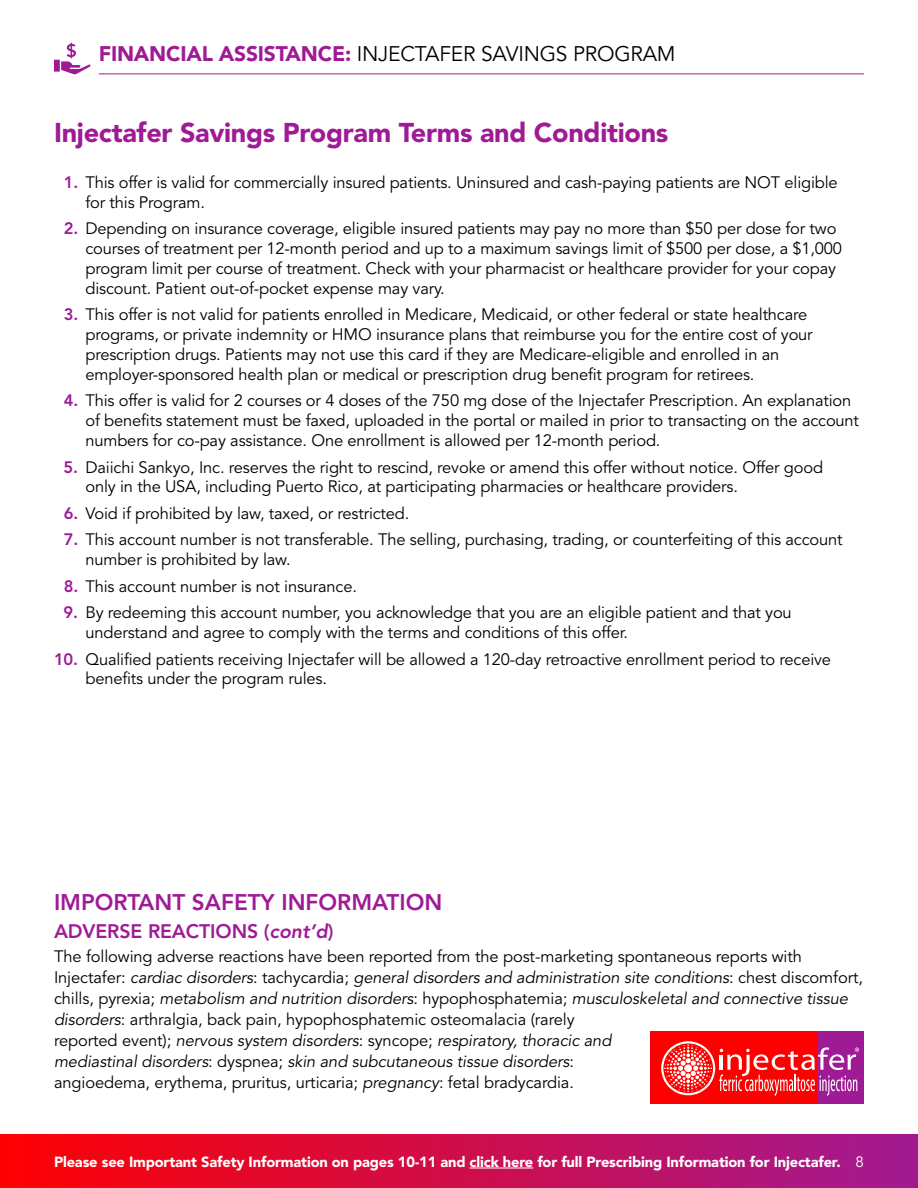
<style>
.page{position:relative;width:918px;height:1188px;background:#fff}
.page>*{position:absolute;margin:0;border:0;box-sizing:border-box;transform-origin:0 0}
.t1{font:900 27px "Avenir LT Std";letter-spacing:-.01em;color:#9f1b96}
.t2{font:800 22.5px "Avenir LT Std";color:#9f1b96}
.t3{font:21px "Avenir LT Std";letter-spacing:-.01em;color:#000}
.t4{font:800 19.5px "Avenir LT Std";letter-spacing:-.005em;color:#9f1b96}
.t5{font:16.5px/19.8px "Avenir LT Std";letter-spacing:-.01em;color:#000}
.t6{font:900 14.7px "Avenir LT Std";letter-spacing:-.01em;color:#fff}
.s1{font-weight:900;color:#9f1b96}
.s2{font-weight:800;color:#9f1b96}
.s3{font-style:italic}
.s4{font-weight:400;font-size:15px}
</style>
<div class="page">
<svg style="left:54px;top:43px;width:37px;height:31px"></svg>
<div style="left:0;top:1134px;width:918px;height:54px;background:linear-gradient(to right,#fe0002,#a11a93)"></div>
<div style="left:651px;top:1032px;width:168px;height:72px;background:#f00"></div>
<div style="left:818px;top:1032px;width:46px;height:72px;background:#9f1b96"></div>
<svg style="left:661px;top:1041px;width:198px;height:55px"></svg>
<hr style="left:470px;top:1168px;width:63px;height:1px;background:#fff">
<hr style="left:99px;top:74px;width:765px;height:1px;background:#9f1b96">
<p class="t3" style="left:99px;top:41px;width:578px"><span class="s1">FINANCIAL ASSISTANCE:</span> INJECTAFER SAVINGS PROGRAM</p>
<h1 class="t1" style="left:54px;top:116px;width:616px">Injectafer Savings Program Terms and Conditions</h1>
<p class="t5" style="left:86px;top:173px;width:754px;text-indent:-22px"><span class="s2">1.</span> This offer is valid for commercially insured patients. Uninsured and cash-paying patients are NOT eligible for this Program.</p>
<p class="t5" style="left:86px;top:219px;width:758px;text-indent:-22px"><span class="s2">2.</span> Depending on insurance coverage, eligible insured patients may pay no more than $50 per dose for two courses of treatment per 12-month period and up to a maximum savings limit of $500 per dose, a $1,000 program limit per course of treatment. Check with your pharmacist or healthcare provider for your copay discount. Patient out-of-pocket expense may vary.</p>
<p class="t5" style="left:86px;top:305px;width:729px;text-indent:-22px"><span class="s2">3.</span> This offer is not valid for patients enrolled in Medicare, Medicaid, or other federal or state healthcare programs, or private indemnity or HMO insurance plans that reimburse you for the entire cost of your prescription drugs. Patients may not use this card if they are Medicare-eligible and enrolled in an employer-sponsored health plan or medical or prescription drug benefit program for retirees.</p>
<p class="t5" style="left:86px;top:391px;width:775px;text-indent:-22px"><span class="s2">4.</span> This offer is valid for 2 courses or 4 doses of the 750 mg dose of the Injectafer Prescription. An explanation of benefits statement must be faxed, uploaded in the portal or mailed in prior to transacting on the account numbers for co-pay assistance. One enrollment is allowed per 12-month period.</p>
<p class="t5" style="left:86px;top:457px;width:739px;text-indent:-22px"><span class="s2">5.</span> Daiichi Sankyo, Inc. reserves the right to rescind, revoke or amend this offer without notice. Offer good only in the USA, including Puerto Rico, at participating pharmacies or healthcare providers.</p>
<p class="t5" style="left:64px;top:504px;width:347px"><span class="s2">6.</span> Void if prohibited by law, taxed, or restricted.</p>
<p class="t5" style="left:86px;top:530px;width:759px;text-indent:-22px"><span class="s2">7.</span> This account number is not transferable. The selling, purchasing, trading, or counterfeiting of this account number is prohibited by law.</p>
<p class="t5" style="left:64px;top:577px;width:295px"><span class="s2">8.</span> This account number is not insurance.</p>
<p class="t5" style="left:86px;top:603px;width:708px;text-indent:-22px"><span class="s2">9.</span> By redeeming this account number, you acknowledge that you are an eligible patient and that you understand and agree to comply with the terms and conditions of this offer.</p>
<p class="t5" style="left:86px;top:650px;width:747px;text-indent:-31px"><span class="s2">10.</span> Qualified patients receiving Injectafer will be allowed a 120-day retroactive enrollment period to receive benefits under the program rules.</p>
<h2 class="t2" style="left:54px;top:889px;width:390px">IMPORTANT SAFETY INFORMATION</h2>
<p class="t4" style="left:54px;top:920px;width:281px">ADVERSE REACTIONS (<span class="s3">cont’d</span>)</p>
<p class="t5" style="left:54px;top:947px;width:811px;line-height:21px">The following adverse reactions have been reported from the post-marketing spontaneous reports with Injectafer: <span class="s3">cardiac disorders</span>: tachycardia; <span class="s3">general disorders and administration site conditions</span>: chest discomfort, chills, pyrexia; <span class="s3">metabolism and nutrition disorders</span>: hypophosphatemia; <span class="s3">musculoskeletal and connective tissue disorders</span>: arthralgia, back pain, hypophosphatemic osteomalacia (rarely<br>reported event); <span class="s3">nervous system disorders</span>: syncope; <span class="s3">respiratory, thoracic and<br>mediastinal disorders</span>: dyspnea; <span class="s3">skin and subcutaneous tissue disorders</span>:<br>angioedema, erythema, pruritus, urticaria; <span class="s3">pregnancy</span>: fetal bradycardia.</p>
<p class="t6" style="left:54px;top:1153px;width:811px">Please see Important Safety Information on pages 10-11 and click here for full Prescribing Information for Injectafer. <span class="s4">8</span></p>
</div>
